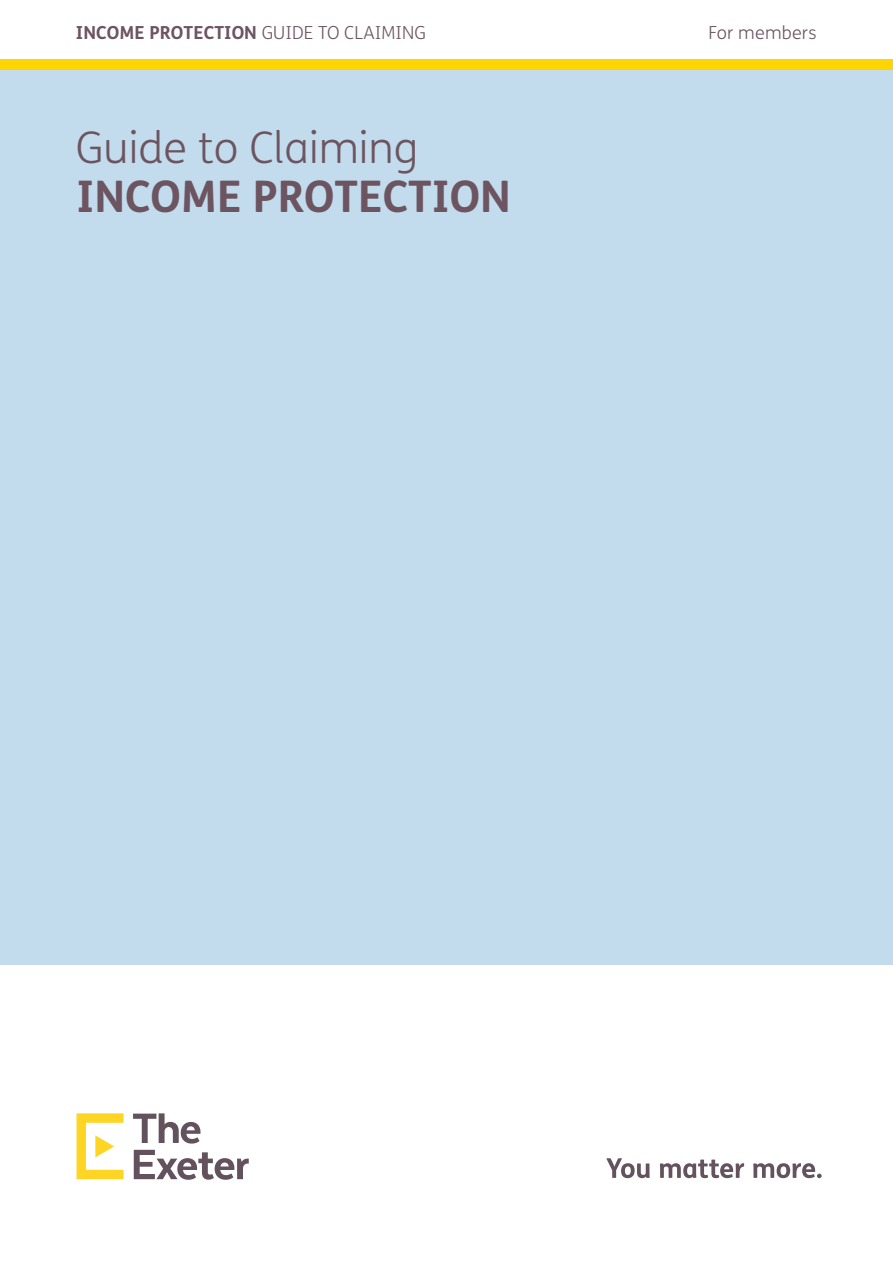
<style>
.page{position:relative;width:893px;height:1263px;background:#fff}
.page>*{position:absolute;margin:0;border:0;box-sizing:border-box;transform-origin:0 0}
.t1{font:700 43.5px "FS Me";color:#6c5560}
.t2{font:300 43.5px "FS Me";color:#6c5560}
.t3{font:700 18px "FS Me";letter-spacing:.005em;color:#6c5560}
.t4{font:300 18px "FS Me";letter-spacing:.01em;color:#6c5560}
.s1{font-weight:300}
</style>
<div class="page">
<div style="left:0;top:0;width:893px;height:965px;background:#c2dcee"></div>
<div style="left:0;top:0;width:893px;height:60px;background:#fff"></div>
<div style="left:0;top:60px;width:893px;height:10px;background:#fed503"></div>
<svg style="left:133px;top:1113px;width:67px;height:30px"></svg>
<svg style="left:134px;top:1150px;width:115px;height:30px"></svg>
<svg style="left:77px;top:1113px;width:47px;height:66px"></svg>
<svg style="left:606px;top:1158px;width:44px;height:20px"></svg>
<svg style="left:660px;top:1159px;width:84px;height:19px"></svg>
<svg style="left:753px;top:1163px;width:69px;height:15px"></svg>
<p class="t3" style="left:76px;top:19px;width:351px">INCOME PROTECTION <span class="s1">GUIDE TO CLAIMING</span></p>
<h1 class="t2" style="left:76px;top:118px;width:344px">Guide to Claiming</h1>
<h1 class="t1" style="left:77px;top:163px;width:436px">INCOME PROTECTION</h1>
<p class="t4" style="left:709px;top:21px;width:109px">For members</p>
</div>
